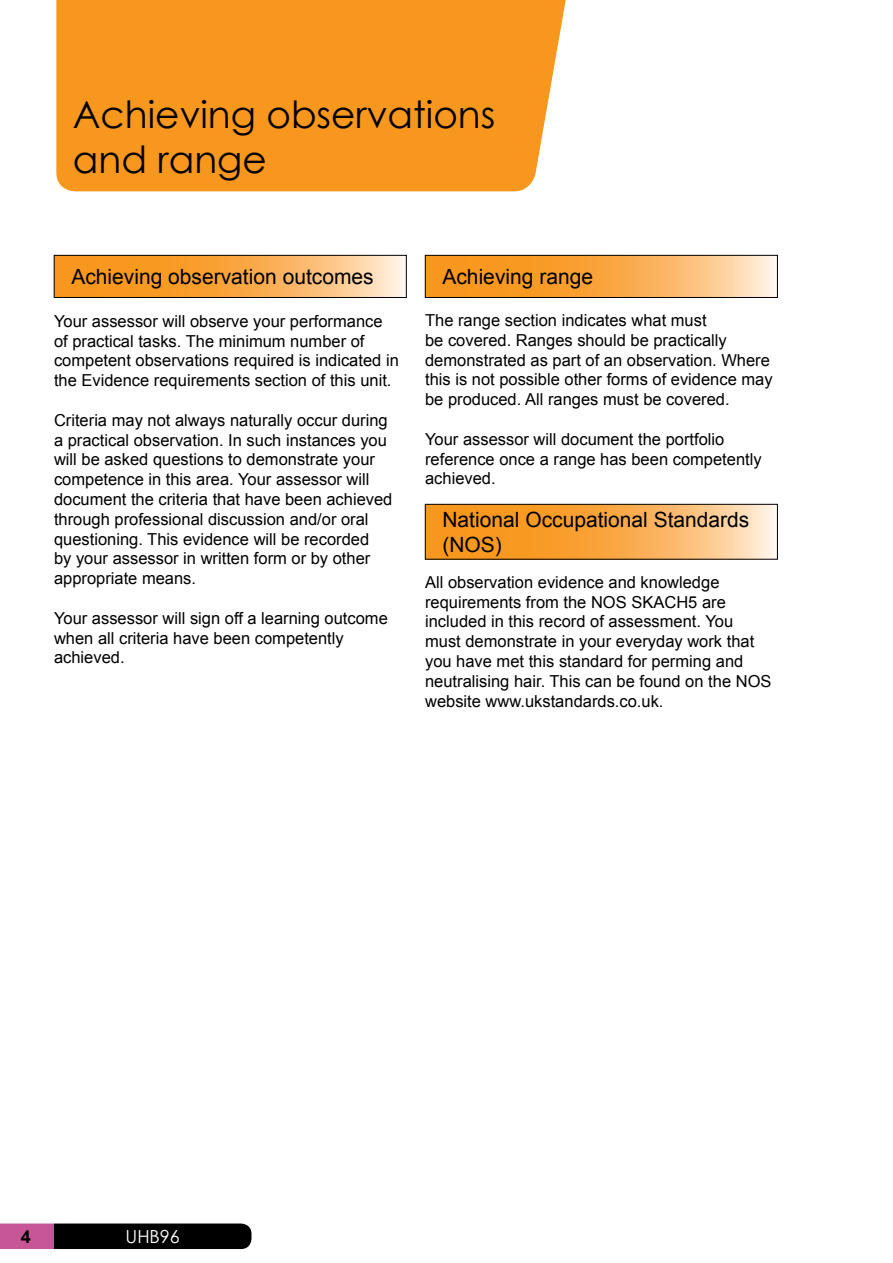
<style>
.page{position:relative;width:893px;height:1263px;background:#fff}
.page>*{position:absolute;margin:0;border:0;box-sizing:border-box;transform-origin:0 0}
.t1{font:37.5px/45px "Century Gothic";color:#000}
.t2{font:21px/25.2px "Arial";color:#000}
.t3{font:18px "Century Gothic";color:#fff}
.t4{font:700 18px "Arial";color:#000}
.t5{font:16.5px/19.8px "Arial";color:#000}
</style>
<div class="page">
<svg style="left:56px;top:257px;width:348px;height:39px;background:#faaf53"></svg>
<div style="left:54px;top:255px;width:352px;height:43px;border:1px solid #000"></div>
<svg style="left:427px;top:257px;width:349px;height:39px;background:#faaf54"></svg>
<div style="left:425px;top:255px;width:353px;height:43px;border:1px solid #000"></div>
<div style="left:56px;top:0;width:510px;height:192px;background:#f8971d"></div>
<svg style="left:0;top:1223px;width:251px;height:26px;background:#301825"></svg>
<svg style="left:427px;top:506px;width:349px;height:51px;background:#faaf54"></svg>
<div style="left:425px;top:504px;width:353px;height:55px;border:1px solid #000"></div>
<h1 class="t1" style="left:73px;top:91px;width:424px">Achieving observations and range</h1>
<p class="t2" style="left:71px;top:264px;width:304px">Achieving observation outcomes</p>
<p class="t2" style="left:442px;top:264px;width:152px">Achieving range</p>
<p class="t5" style="left:54px;top:311px;width:346px">Your assessor will observe your performance of practical tasks. The minimum number of competent observations required is indicated in the Evidence requirements section of this unit.</p>
<p class="t5" style="left:54px;top:410px;width:340px">Criteria may not always naturally occur during a practical observation. In such instances you will be asked questions to demonstrate your competence in this area. Your assessor will document the criteria that have been achieved through professional discussion and/or oral questioning. This evidence will be recorded<br>by your assessor in written form or by other appropriate means.</p>
<p class="t5" style="left:54px;top:608px;width:335px">Your assessor will sign off a learning outcome when all criteria have been competently achieved.</p>
<p class="t5" style="left:425px;top:310px;width:349px">The range section indicates what must<br>be covered. Ranges should be practically demonstrated as part of an observation. Where this is not possible other forms of evidence may be produced. All ranges must be covered.</p>
<p class="t5" style="left:425px;top:429px;width:338px">Your assessor will document the portfolio reference once a range has been competently achieved.</p>
<p class="t2" style="left:442px;top:507px;width:308px">National Occupational Standards (NOS)</p>
<p class="t5" style="left:425px;top:572px;width:348px">All observation evidence and knowledge requirements from the NOS SKACH5 are included in this record of assessment. You must demonstrate in your everyday work that you have met this standard for perming and neutralising hair. This can be found on the NOS website www.ukstandards.co.uk.</p>
<p class="t4" style="left:21px;top:1225px;width:12px">4</p>
<p class="t3" style="left:126px;top:1223px;width:56px">UHB96</p>
</div>
